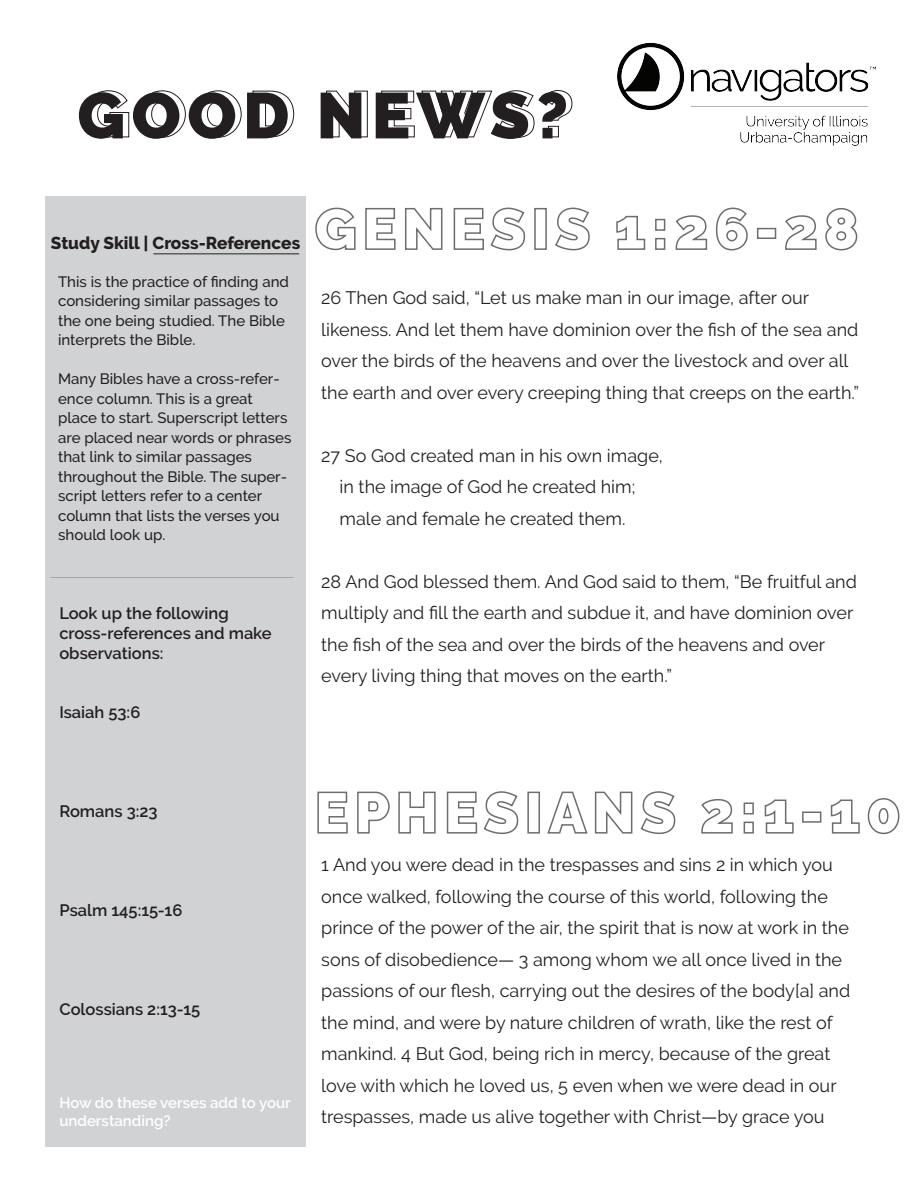
<style>
.page{position:relative;width:918px;height:1188px;background:#fff}
.page>*{position:absolute;margin:0;border:0;box-sizing:border-box;transform-origin:0 0}
.t1{font:900 64.5px "Raleway";letter-spacing:.1em;color:#231f20}
.t2{font:18px/31.5px "Raleway";color:#231f20}
.t3{font:800 17.25px "Raleway";color:#231f20}
.t4{font:600 16.5px/19.8px "Raleway";color:#231f20}
.t5{font:500 15px/19.5px "Raleway";color:#231f20}
.t6{font:600 15px/18px "Raleway";color:#fff}
</style>
<div class="page">
<div style="left:45px;top:197px;width:260px;height:950px;background:#d1d2d4"></div>
<img style="left:617px;top:43px;width:259px;height:103px">
<svg style="left:84px;top:90px;width:46px;height:48px"></svg>
<svg style="left:138px;top:90px;width:48px;height:48px"></svg>
<svg style="left:194px;top:90px;width:48px;height:48px"></svg>
<svg style="left:252px;top:90px;width:42px;height:48px"></svg>
<svg style="left:326px;top:90px;width:42px;height:48px"></svg>
<svg style="left:381px;top:90px;width:34px;height:48px"></svg>
<svg style="left:421px;top:90px;width:114px;height:48px"></svg>
<svg style="left:543px;top:90px;width:30px;height:48px"></svg>
<hr style="left:153px;top:253px;width:146px;height:1px;background:#231f20">
<svg style="left:315px;top:207px;width:41px;height:44px"></svg>
<svg style="left:365px;top:207px;width:31px;height:43px"></svg>
<svg style="left:405px;top:207px;width:38px;height:43px"></svg>
<svg style="left:453px;top:207px;width:73px;height:44px"></svg>
<div style="left:534px;top:208px;width:13px;height:42px;border:2px solid #6c6d70"></div>
<svg style="left:555px;top:207px;width:35px;height:44px"></svg>
<svg style="left:616px;top:215px;width:30px;height:35px"></svg>
<svg style="left:655px;top:218px;width:11px;height:32px"></svg>
<svg style="left:675px;top:215px;width:33px;height:35px"></svg>
<svg style="left:715px;top:207px;width:33px;height:44px"></svg>
<div style="left:757px;top:228px;width:19px;height:11px;border:2px solid #6c6d70"></div>
<svg style="left:785px;top:215px;width:32px;height:35px"></svg>
<svg style="left:825px;top:208px;width:33px;height:43px"></svg>
<svg style="left:317px;top:791px;width:31px;height:43px"></svg>
<svg style="left:357px;top:791px;width:33px;height:43px"></svg>
<svg style="left:398px;top:791px;width:38px;height:43px"></svg>
<svg style="left:446px;top:791px;width:73px;height:44px"></svg>
<div style="left:527px;top:792px;width:13px;height:42px;border:2px solid #6c6d70"></div>
<svg style="left:547px;top:791px;width:86px;height:43px"></svg>
<svg style="left:640px;top:791px;width:36px;height:44px"></svg>
<svg style="left:701px;top:799px;width:32px;height:35px"></svg>
<svg style="left:743px;top:802px;width:11px;height:32px"></svg>
<svg style="left:764px;top:799px;width:30px;height:35px"></svg>
<div style="left:802px;top:812px;width:19px;height:11px;border:2px solid #6c6d70"></div>
<svg style="left:830px;top:799px;width:30px;height:35px"></svg>
<svg style="left:867px;top:798px;width:33px;height:37px"></svg>
<h1 class="t1" style="left:77px;top:78px;width:492px">GOOD NEWS?</h1>
<p class="t3" style="left:51px;top:233px;width:251px">Study Skill | Cross-References</p>
<p class="t5" style="left:58px;top:272px;width:232px">This is the practice of finding and considering similar passages to the one being studied. The Bible interprets the Bible.</p>
<p class="t5" style="left:58px;top:369px;width:235px">Many Bibles have a cross-refer&shy;ence column. This is a great place to start. Superscript letters are placed near words or phrases that link to similar passages throughout the Bible. The super&shy;script letters refer to a center column that lists the verses you should look up.</p>
<p class="t4" style="left:59px;top:603px;width:214px">Look up the following cross-references and make observations:</p>
<p class="t4" style="left:59px;top:702px;width:82px">Isaiah 53:6</p>
<p class="t2" style="left:321px;top:282px;width:539px">26 Then God said, “Let us make man in our image, after our likeness. And let them have dominion over the fish of the sea and over the birds of the heavens and over the livestock and over all the earth and over every creeping thing that creeps on the earth.”</p>
<p class="t2" style="left:340px;top:439px;width:325px;text-indent:-18px">27 So God created man in his own image, in the image of God he created him; male and female he created them.</p>
<p class="t2" style="left:321px;top:565px;width:537px">28 And God blessed them. And God said to them, “Be fruitful and multiply and fill the earth and subdue it, and have dominion over the fish of the sea and over the birds of the heavens and over every living thing that moves on the earth.”</p>
<p class="t4" style="left:59px;top:801px;width:100px">Romans 3:23</p>
<p class="t4" style="left:59px;top:900px;width:124px">Psalm 145:15-16</p>
<p class="t4" style="left:59px;top:999px;width:142px">Colossians 2:13-15</p>
<p class="t6" style="left:59px;top:1094px;width:233px">How do these verses add to your understanding?</p>
<p class="t2" style="left:321px;top:849px;width:530px">1 And you were dead in the trespasses and sins 2 in which you once walked, following the course of this world, following the prince of the power of the air, the spirit that is now at work in the sons of disobedience— 3 among whom we all once lived in the passions of our flesh, carrying out the desires of the body[a] and the mind, and were by nature children of wrath, like the rest of mankind. 4 But God, being rich in mercy, because of the great love with which he loved us, 5 even when we were dead in our trespasses, made us alive together with Christ—by grace you</p>
</div>
